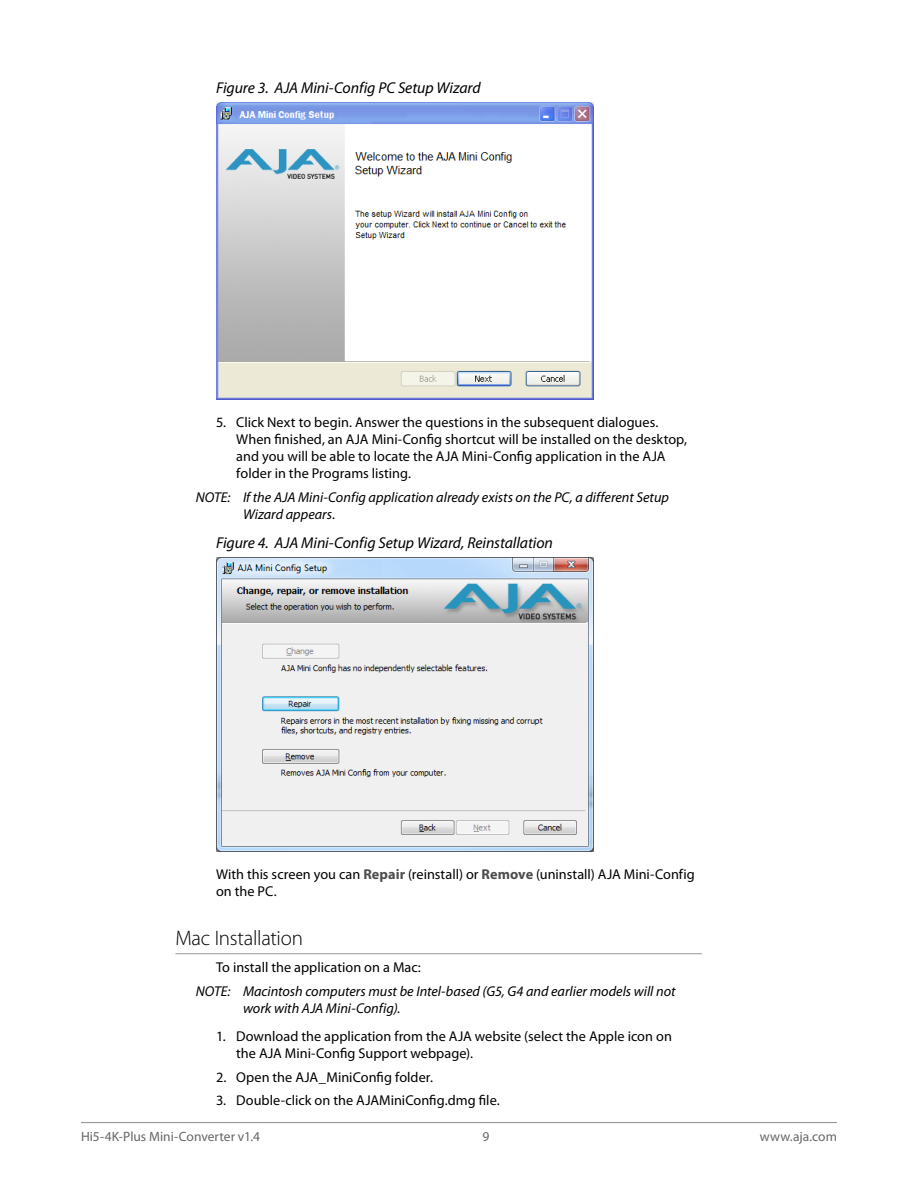
<style>
.page{position:relative;width:918px;height:1188px;background:#fff}
.page>*{position:absolute;margin:0;border:0;box-sizing:border-box;transform-origin:0 0}
._3Head{font:300 21px "Myriad Pro";letter-spacing:-.015em;color:#000}
.t1{font:italic 15.75px "Myriad Pro";letter-spacing:-.005em;color:#000}
.Body{font:14.25px/17.1px "Myriad Pro";color:#000}
.NOTE{font:italic 14.25px/17.1px "Myriad Pro";color:#000}
.t2{font:13.5px "Myriad Pro";color:#666}
.s1{font-weight:700;color:#4d4d4d}
</style>
<div class="page">
<hr style="left:81px;top:1122px;width:756px;height:1px;background:#999">
<hr style="left:176px;top:953px;width:526px;height:1px;background:#999">
<img style="left:216px;top:102px;width:378px;height:297px">
<img style="left:217px;top:558px;width:376px;height:294px">
<p class="t1" style="left:216px;top:78px;width:266px">Figure 3. AJA Mini-Config PC Setup Wizard</p>
<p class="Body" style="left:236px;top:413px;width:452px;text-indent:-20px">5. Click Next to begin. Answer the questions in the subsequent dialogues.<br>When finished, an AJA Mini-Config shortcut will be installed on the desktop, and you will be able to locate the AJA Mini-Config application in the AJA folder in the Programs listing.</p>
<p class="NOTE" style="left:243px;top:488px;width:428px;text-indent:-47px">NOTE: If the AJA Mini-Config application already exists on the PC, a different Setup<br>Wizard appears.</p>
<p class="t1" style="left:216px;top:533px;width:338px">Figure 4. AJA Mini-Config Setup Wizard, Reinstallation</p>
<p class="Body" style="left:216px;top:866px;width:480px">With this screen you can <span class="s1">Repair</span> (reinstall) or <span class="s1">Remove</span> (uninstall) AJA Mini-Config on the PC.</p>
<p class="_3Head" style="left:176px;top:927px;width:129px">Mac Installation</p>
<p class="Body" style="left:216px;top:959px;width:206px">To install the application on a Mac:</p>
<p class="NOTE" style="left:243px;top:983px;width:434px;text-indent:-47px">NOTE: Macintosh computers must be Intel-based (G5, G4 and earlier models will not work with AJA Mini-Config).</p>
<p class="Body" style="left:236px;top:1027px;width:437px;text-indent:-20px">1. Download the application from the AJA website (select the Apple icon on the AJA Mini-Config Support webpage).</p>
<p class="Body" style="left:216px;top:1068px;width:218px">2. Open the AJA_MiniConfig folder.</p>
<p class="Body" style="left:216px;top:1092px;width:285px">3. Double-click on the AJAMiniConfig.dmg file.</p>
<p class="t2" style="left:81px;top:1128px;width:181px">Hi5-4K-Plus Mini-Converter v1.4</p>
<p class="t2" style="left:483px;top:1128px;width:8px">9</p>
<p class="t2" style="left:760px;top:1128px;width:79px">www.aja.com</p>
</div>
